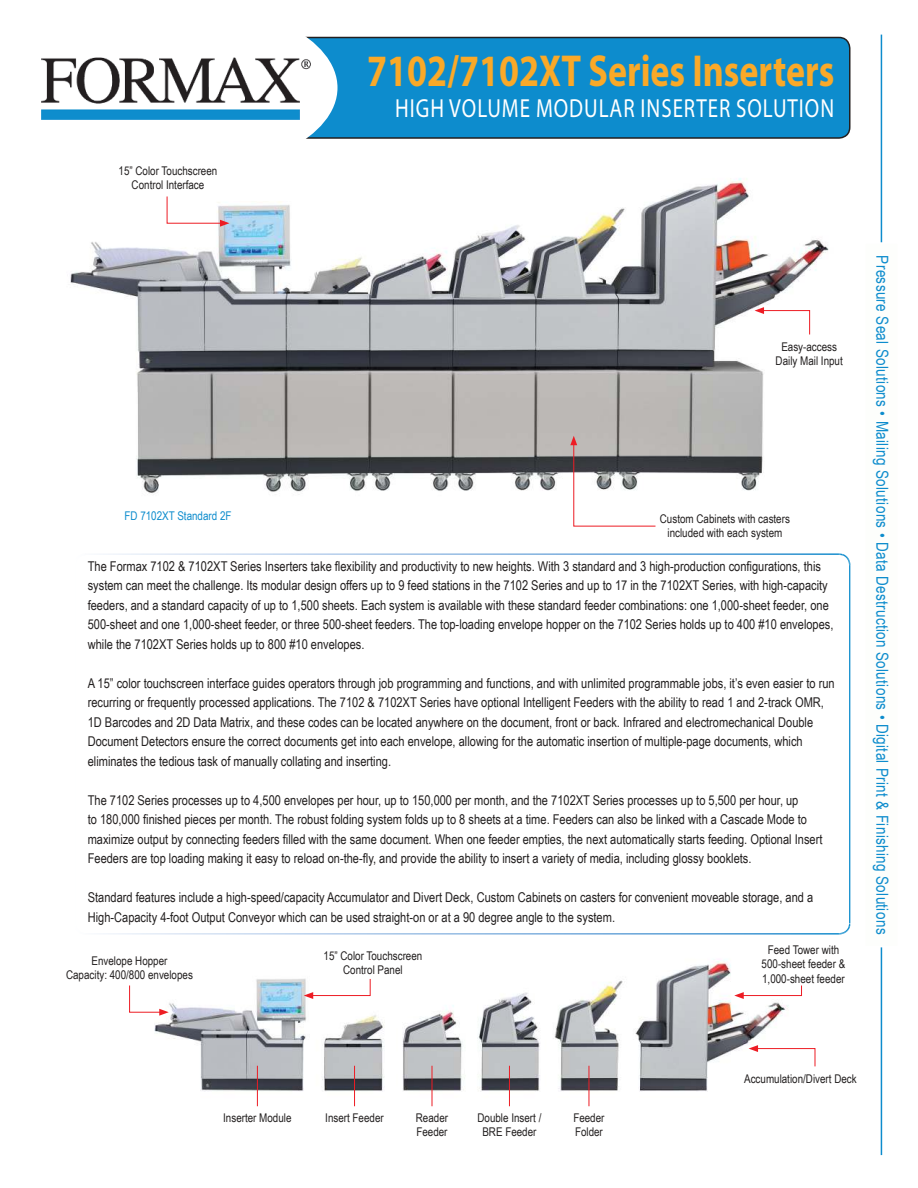
<style>
.page{position:relative;width:918px;height:1188px;background:#fff}
.page>*{position:absolute;margin:0;border:0;box-sizing:border-box;transform-origin:0 0}
.t1{font:700 45px "Myriad Pro";color:#faa928;scale:.8 1}
.t2{font:26.25px "Myriad Pro";letter-spacing:.045em;color:#fff;scale:.8 1}
.t3{font:16.5px "Arial Narrow";letter-spacing:.02em;color:#0d8ccd}
.t4{font:13.5px/19.5px "Arial Narrow";color:#221f1f}
.t5{font:12px/14.4px "Arial Narrow";color:#221f1f;text-align:center}
.t6{font:12px "Arial Narrow";color:#0d8ccd}
</style>
<div class="page">
<img style="left:154px;top:961px;width:635px;height:146px">
<img style="left:70px;top:178px;width:759px;height:315px">
<img style="left:103px;top:933px;width:736px;height:2px">
<svg style="left:839px;top:923px;width:12px;height:12px"></svg>
<img style="left:849px;top:565px;width:2px;height:358px">
<svg style="left:839px;top:553px;width:11px;height:13px"></svg>
<img style="left:103px;top:553px;width:736px;height:2px">
<div style="left:43px;top:37px;width:807px;height:101px;background:#0d8ccd;border-radius:11px"></div>
<div style="left:42px;top:37px;width:809px;height:102px;border:2px solid #221f1f;border-radius:11px"></div>
<div style="left:0;top:0;width:338px;height:175px;background:#fff;border-radius:50%"></div>
<img style="left:41px;top:57px;width:270px;height:63px">
<hr style="left:881px;top:35px;width:1px;height:1120px;background:#0d8ccd">
<svg style="left:749px;top:1045px;width:67px;height:22px"></svg>
<svg style="left:734px;top:985px;width:68px;height:14px"></svg>
<hr style="left:354px;top:1066px;width:1px;height:40px;background:#ed1c24">
<hr style="left:432px;top:1066px;width:1px;height:40px;background:#ed1c24">
<hr style="left:509px;top:1066px;width:1px;height:40px;background:#ed1c24">
<hr style="left:589px;top:1066px;width:1px;height:40px;background:#ed1c24">
<hr style="left:257px;top:1066px;width:1px;height:40px;background:#ed1c24">
<svg style="left:129px;top:985px;width:40px;height:31px"></svg>
<svg style="left:304px;top:978px;width:67px;height:21px"></svg>
<svg style="left:166px;top:196px;width:64px;height:31px"></svg>
<svg style="left:570px;top:436px;width:86px;height:91px"></svg>
<svg style="left:755px;top:307px;width:55px;height:28px"></svg>
<p class="t5" style="left:119px;top:163px;width:100px">15” Color Touchscreen<br>Control Interface</p>
<p class="t6" style="left:125px;top:507px;width:109px">FD 7102XT Standard 2F</p>
<h1 class="t1" style="left:367px;top:44px;width:585px">7102/7102XT Series Inserters</h1>
<h2 class="t2" style="left:395px;top:93px;width:550px">HIGH VOLUME MODULAR INSERTER SOLUTION</h2>
<p class="t5" style="left:776px;top:339px;width:69px">Easy-access<br>Daily Mail Input</p>
<p class="t5" style="left:660px;top:511px;width:132px">Custom Cabinets with casters included with each system</p>
<p class="t4" style="left:88px;top:556px;width:747px">The Formax 7102 &amp; 7102XT Series Inserters take lexibility and productivity to new heights. With 3 standard and 3 high-production conigurations, this system can meet the challenge. Its modular design offers up to 9 feed stations in the 7102 Series and up to 17 in the 7102XT Series, with high-capacity feeders, and a standard capacity of up to 1,500 sheets. Each system is available with these standard feeder combinations: one 1,000-sheet feeder, one 500-sheet and one 1,000-sheet feeder, or three 500-sheet feeders. The top-loading envelope hopper on the 7102 Series holds up to 400 #10 envelopes, while the 7102XT Series holds up to 800 #10 envelopes.</p>
<p class="t4" style="left:88px;top:673px;width:748px">A 15” color touchscreen interface guides operators through job programming and functions, and with unlimited programmable jobs, it’s even easier to run recurring or frequently processed applications. The 7102 &amp; 7102XT Series have optional Intelligent Feeders with the ability to read 1 and 2-track OMR, 1D Barcodes and 2D Data Matrix, and these codes can be located anywhere on the document, front or back. Infrared and electromechanical Double Document Detectors ensure the correct documents get into each envelope, allowing for the automatic insertion of multiple-page documents, which eliminates the tedious task of manually collating and inserting.</p>
<p class="t4" style="left:88px;top:790px;width:736px">The 7102 Series processes up to 4,500 envelopes per hour, up to 150,000 per month, and the 7102XT Series processes up to 5,500 per hour, up<br>to 180,000 i nished pieces per month. The robust folding system folds up to 8 sheets at a time. Feeders can also be linked with a Cascade Mode to maximize output by connecting feeders illed with the same document. When one feeder empties, the next automatically starts feeding. Optional Insert Feeders are top loading making it easy to reload on-the-ly, and provide the ability to insert a variety of media, including glossy booklets.</p>
<p class="t4" style="left:88px;top:887px;width:727px">Standard features include a high-speed/capacity Accumulator and Divert Deck, Custom Cabinets on casters for convenient moveable storage, and a<br>High-Capacity 4-foot Output Conveyor which can be used straight-on or at a 90 degree angle to the system.</p>
<p class="t5" style="left:66px;top:953px;width:128px">Envelope Hopper<br>Capacity: 400/800 envelopes</p>
<p class="t5" style="left:324px;top:948px;width:100px">15” Color Touchscreen<br>Control Panel</p>
<p class="t5" style="left:762px;top:942px;width:85px">Feed Tower with<br>500-sheet feeder &amp;<br>1,000-sheet feeder</p>
<p class="t3" style="left:895px;top:255px;width:680px;rotate:90deg">Pressure Seal Solutions • Mailing Solutions • Data Destruction Solutions • Digital Print &amp; Finishing Solutions</p>
<p class="t5" style="left:223px;top:1110px;width:70px">Inserter Module</p>
<p class="t5" style="left:325px;top:1110px;width:60px">Insert Feeder</p>
<p class="t5" style="left:416px;top:1110px;width:34px;text-align:left">Reader<br>Feeder</p>
<p class="t5" style="left:477px;top:1110px;width:65px">Double Insert /<br>BRE Feeder</p>
<p class="t5" style="left:573px;top:1110px;width:33px;text-align:left">Feeder<br>Folder</p>
<p class="t5" style="left:744px;top:1071px;width:114px">Accumulation/Divert Deck</p>
</div>
